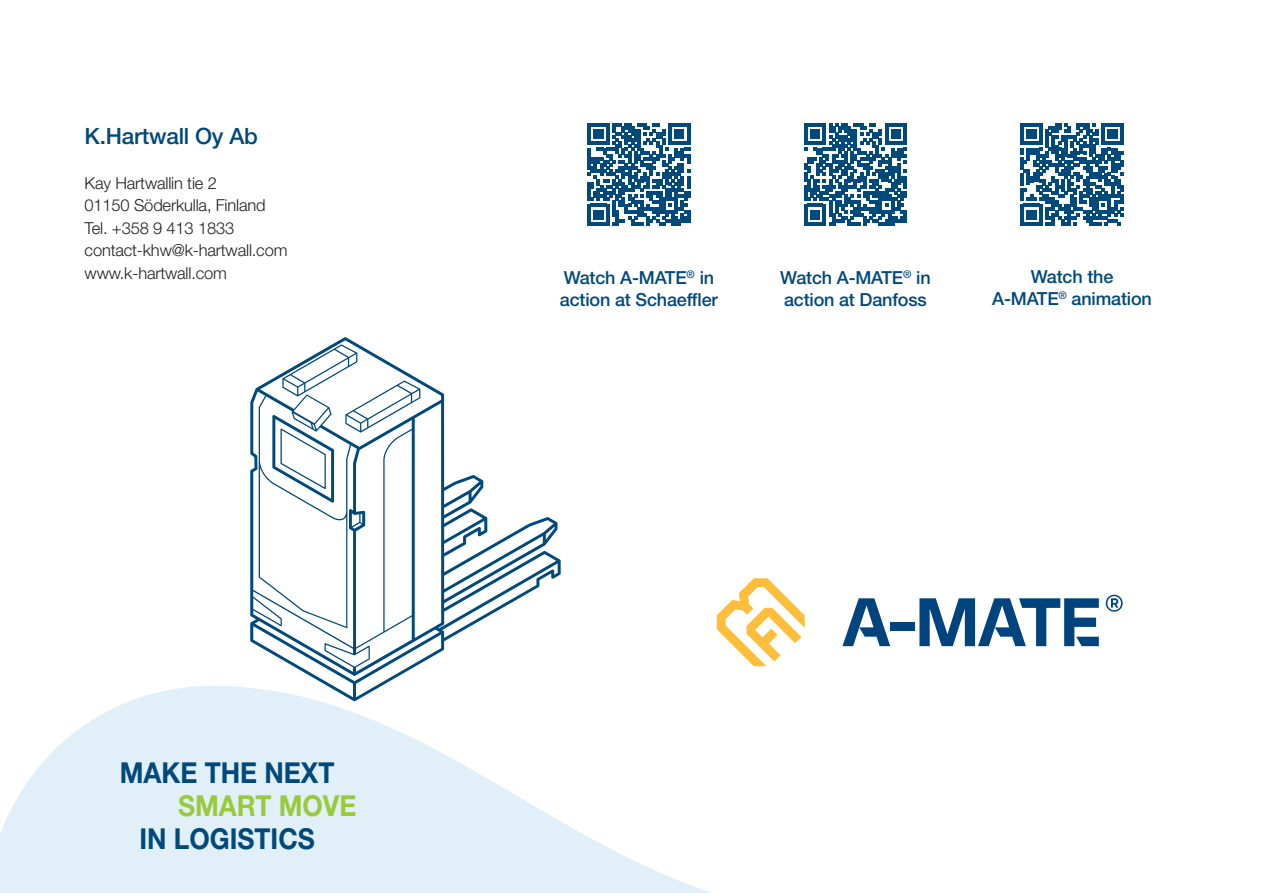
<style>
.page{position:relative;width:1263px;height:893px;background:#fff}
.page>*{position:absolute;margin:0;border:0;box-sizing:border-box;transform-origin:0 0}
.t1{font:700 28.8px "Helvetica Neue LT Std";color:#00497b;scale:.91 1}
.t2{font:700 28.8px "Helvetica Neue LT Std";color:#99ca3b;scale:.91 1}
.t3{font:500 22.5px "Helvetica Neue LT Std";letter-spacing:-.01em;color:#00497b}
.t4{font:500 18px/22.5px "Helvetica Neue LT Std";letter-spacing:-.01em;color:#00497b}
.t5{font:300 16.5px "Helvetica Neue LT Std";letter-spacing:-.01em;color:#231f20}
</style>
<div class="page">
<svg style="left:0;top:686px;width:711px;height:207px;fill:#e0eff8"></svg>
<svg style="left:250px;top:337px;width:311px;height:364px"></svg>
<svg style="left:272px;top:344px;width:148px;height:159px"></svg>
<svg style="left:1106px;top:595px;width:17px;height:17px"></svg>
<svg style="left:842px;top:598px;width:48px;height:48px"></svg>
<div style="left:890px;top:622px;width:25px;height:9px;background:#01437c"></div>
<svg style="left:919px;top:598px;width:180px;height:48px"></svg>
<svg style="left:717px;top:578px;width:88px;height:88px"></svg>
<svg style="left:804px;top:123px;width:103px;height:103px"></svg>
<svg style="left:1021px;top:123px;width:102px;height:103px"></svg>
<svg style="left:588px;top:123px;width:102px;height:103px"></svg>
<p class="t3" style="left:85px;top:122px;width:175px">K.Hartwall Oy Ab</p>
<p class="t5" style="left:85px;top:173px;width:134px">Kay Hartwallin tie 2</p>
<p class="t5" style="left:85px;top:195px;width:182px">01150 Söderkulla, Finland</p>
<p class="t5" style="left:85px;top:218px;width:151px">Tel. +358 9 413 1833</p>
<p class="t5" style="left:85px;top:240px;width:204px">contact-khw@k-hartwall.com</p>
<p class="t5" style="left:85px;top:263px;width:144px">www.k-hartwall.com</p>
<p class="t1" style="left:120px;top:754px;width:238px">MAKE THE NEXT</p>
<p class="t2" style="left:178px;top:787px;width:198px">SMART MOVE</p>
<p class="t1" style="left:139px;top:820px;width:194px">IN LOGISTICS</p>
<p class="t4" style="left:560px;top:266px;width:159px">Watch A-MATE<sup>®</sup> in action at Schaeffler</p>
<p class="t4" style="left:780px;top:266px;width:152px">Watch A-MATE<sup>®</sup> in action at Danfoss</p>
<p class="t4" style="left:1031px;top:265px;width:84px">Watch the</p>
<p class="t4" style="left:992px;top:287px;width:161px">A-MATE<sup>®</sup> animation</p>
</div>
